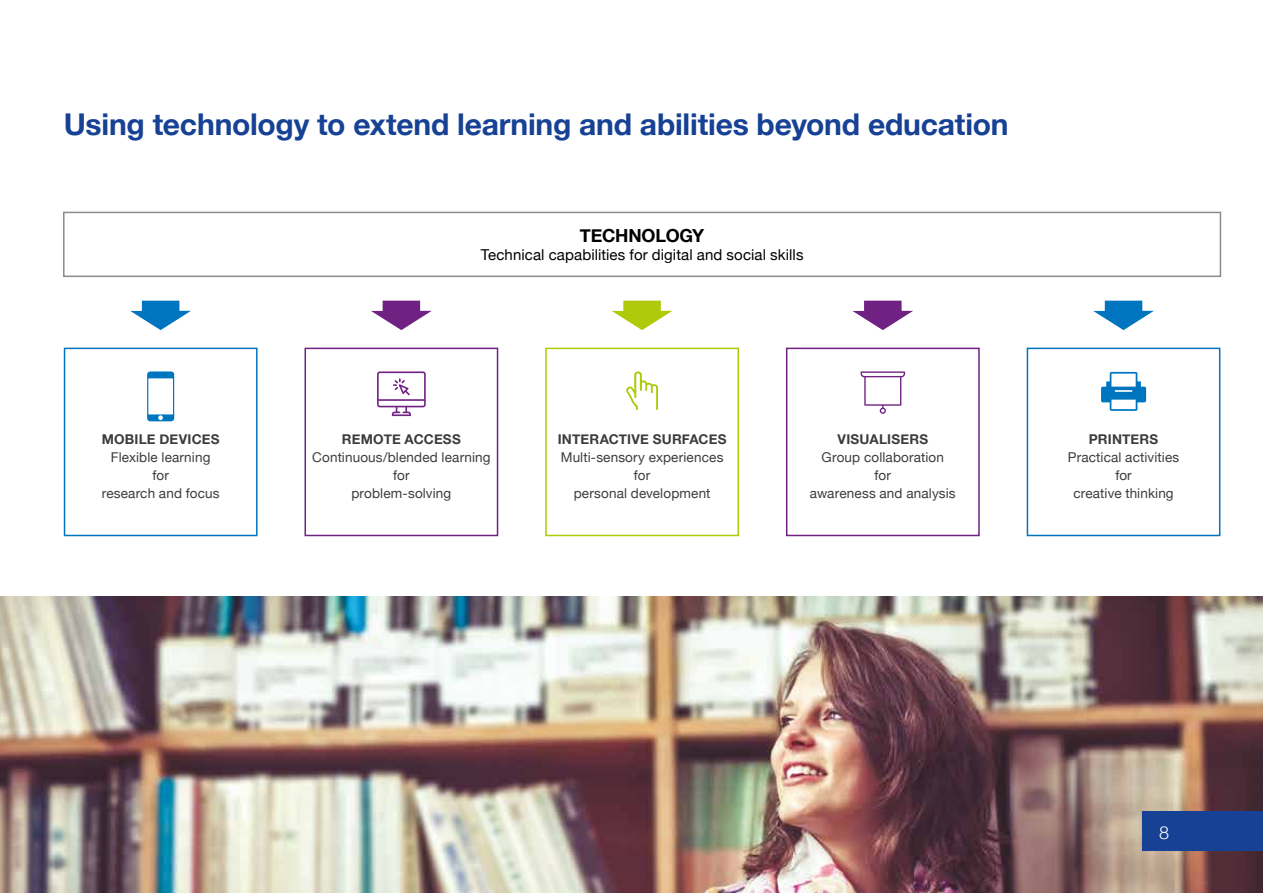
<style>
.page{position:relative;width:1263px;height:893px;background:#fff}
.page>*{position:absolute;margin:0;border:0;box-sizing:border-box;transform-origin:0 0}
.t1{font:700 30px "Helvetica Neue";letter-spacing:-.005em;color:#164194}
.t2{font:700 18px "Helvetica Neue";letter-spacing:-.01em;color:#000}
.t3{font:300 18px "Helvetica Neue";color:#fff}
.t4{font:15px "Helvetica Neue";letter-spacing:.005em;color:#000}
.t5{font:13.5px/18px "Helvetica Neue";letter-spacing:.01em;color:#3c3c3b;text-align:center}
.t6{font:700 13.5px "Helvetica Neue";letter-spacing:.015em;color:#3c3c3b}
</style>
<div class="page">
<img style="left:0;top:596px;width:1263px;height:297px">
<div style="left:1142px;top:811px;width:121px;height:40px;background:#164194"></div>
<div style="left:63px;top:212px;width:1158px;height:65px;border:2px solid #8c8b8a"></div>
<svg style="left:1093px;top:301px;width:61px;height:29px"></svg>
<svg style="left:130px;top:301px;width:61px;height:29px"></svg>
<svg style="left:852px;top:301px;width:61px;height:29px"></svg>
<svg style="left:612px;top:301px;width:60px;height:29px"></svg>
<svg style="left:371px;top:301px;width:61px;height:29px"></svg>
<svg style="left:377px;top:371px;width:49px;height:45px"></svg>
<div style="left:304px;top:348px;width:194px;height:188px;border:2px solid #702283"></div>
<svg style="left:147px;top:371px;width:27px;height:50px"></svg>
<div style="left:64px;top:348px;width:194px;height:188px;border:2px solid #0075bf"></div>
<svg style="left:626px;top:371px;width:32px;height:39px"></svg>
<div style="left:545px;top:348px;width:194px;height:188px;border:2px solid #afca0b"></div>
<svg style="left:861px;top:371px;width:44px;height:43px"></svg>
<div style="left:786px;top:348px;width:194px;height:188px;border:2px solid #702283"></div>
<svg style="left:1101px;top:372px;width:45px;height:39px"></svg>
<div style="left:1027px;top:348px;width:193px;height:188px;border:2px solid #0075bf"></div>
<h1 class="t1" style="left:64px;top:101px;width:946px">Using technology to extend learning and abilities beyond education</h1>
<h2 class="t2" style="left:580px;top:221px;width:126px">TECHNOLOGY</h2>
<p class="t4" style="left:481px;top:244px;width:324px">Technical capabilities for digital and social skills</p>
<p class="t6" style="left:102px;top:429px;width:119px">MOBILE DEVICES</p>
<p class="t5" style="left:102px;top:449px;width:119px">Flexible learning for<br>research and focus</p>
<p class="t6" style="left:342px;top:429px;width:120px">REMOTE ACCESS</p>
<p class="t5" style="left:312px;top:449px;width:180px">Continuous/blended learning for<br>problem-solving</p>
<p class="t6" style="left:558px;top:429px;width:170px">INTERACTIVE SURFACES</p>
<p class="t5" style="left:561px;top:449px;width:164px">Multi-sensory experiences for<br>personal development</p>
<p class="t6" style="left:838px;top:429px;width:92px">VISUALISERS</p>
<p class="t5" style="left:810px;top:449px;width:147px">Group collaboration<br>for<br>awareness and analysis</p>
<p class="t6" style="left:1089px;top:429px;width:71px">PRINTERS</p>
<p class="t5" style="left:1068px;top:449px;width:113px">Practical activities for<br>creative thinking</p>
<h2 class="t3" style="left:1159px;top:818px;width:12px">8</h2>
</div>
